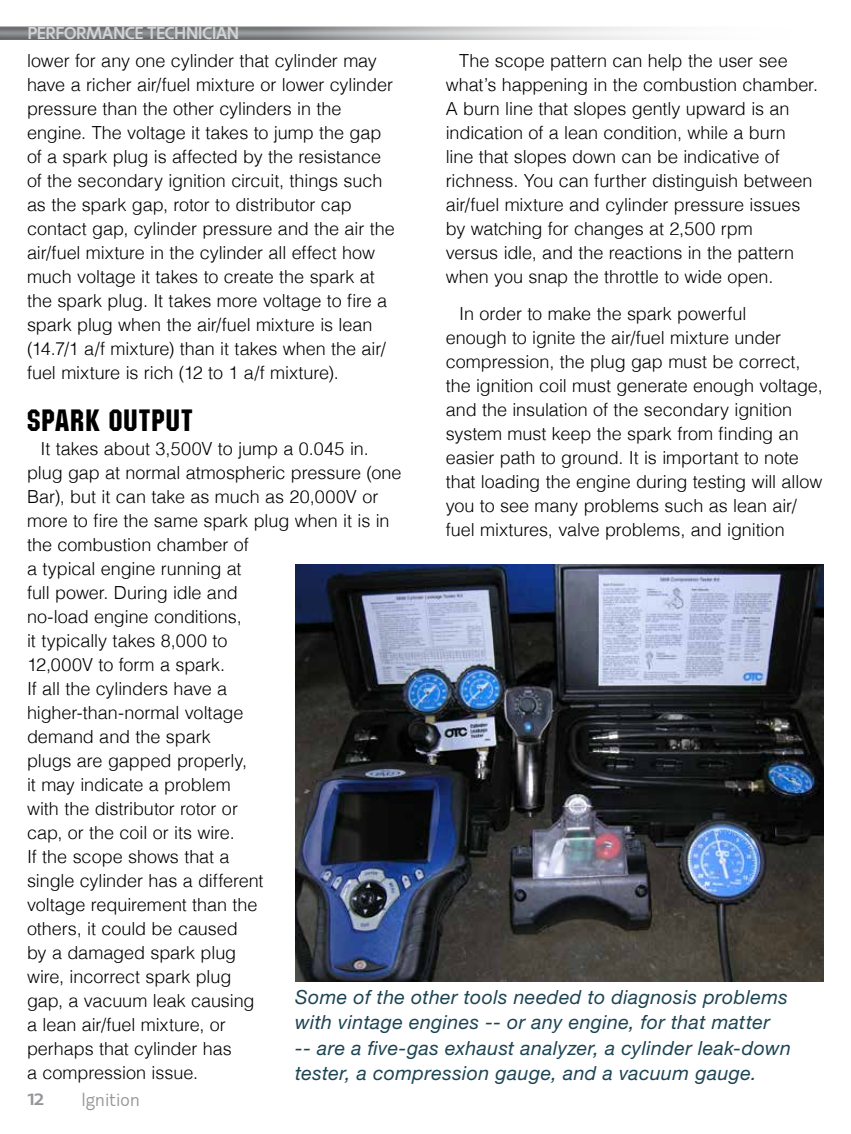
<style>
.page{position:relative;width:851px;height:1134px;background:#fff}
.page>*{position:absolute;margin:0;border:0;box-sizing:border-box;transform-origin:0 0}
.t1{font:30px "Machine TT";letter-spacing:.05em;color:#000}
.t2{font:italic 19.5px/25.5px "Helvetica Neue";letter-spacing:.02em;color:#1d4453}
.t3{font:300 18px/24px "Helvetica";letter-spacing:-.005em;color:#000}
.t4{font:300 18px "Machinato";letter-spacing:-.03em;color:#939598}
.t5{font:700 16.5px "Machinato";letter-spacing:-.01em;color:#d1d3d4}
.t6{font:700 16.5px "Machinato";color:#939598;scale:1.1 1}
</style>
<div class="page">
<div style="left:0;top:26px;width:825px;height:14px;background:#000;opacity:.5"></div>
<img style="left:295px;top:564px;width:529px;height:417px">
<p class="t5" style="left:27px;top:22px;width:213px">PERFORMANCE TECHNICIAN</p>
<p class="t3" style="left:27px;top:48px;width:369px">lower for any one cylinder that cylinder may have a richer air/fuel mixture or lower cylinder pressure than the other cylinders in the engine. The voltage it takes to jump the gap of a spark plug is affected by the resistance of the secondary ignition circuit, things such as the spark gap, rotor to distributor cap contact gap, cylinder pressure and the air the air/fuel mixture in the cylinder all effect how much voltage it takes to create the spark at the spark plug. It takes more voltage to fire a spark plug when the air/fuel mixture is lean (14.7/1 a/f mixture) than it takes when the air/ fuel mixture is rich (12 to 1 a/f mixture).</p>
<h1 class="t1" style="left:27px;top:403px;width:166px">SPARK OUTPUT</h1>
<p class="t3" style="left:27px;top:437px;width:376px;text-indent:14px">It takes about 3,500V to jump a 0.045 in. plug gap at normal atmospheric pressure (one<br>Bar), but it can take as much as 20,000V or more to fire the same spark plug when it is in the combustion chamber of<br>a typical engine running at<br>full power. During idle and<br>no-load engine conditions,<br>it typically takes 8,000 to<br>12,000V to form a spark.<br>If all the cylinders have a<br>higher-than-normal voltage<br>demand and the spark<br>plugs are gapped properly,<br>it may indicate a problem<br>with the distributor rotor or<br>cap, or the coil or its wire.<br>If the scope shows that a<br>single cylinder has a different<br>voltage requirement than the<br>others, it could be caused<br>by a damaged spark plug<br>wire, incorrect spark plug<br>gap, a vacuum leak causing<br>a lean air/fuel mixture, or<br>perhaps that cylinder has<br>a compression issue.</p>
<p class="t3" style="left:446px;top:48px;width:374px;text-indent:14px">The scope pattern can help the user see what’s happening in the combustion chamber.<br>A burn line that slopes gently upward is an indication of a lean condition, while a burn<br>line that slopes down can be indicative of richness. You can further distinguish between air/fuel mixture and cylinder pressure issues by watching for changes at 2,500 rpm<br>versus idle, and the reactions in the pattern when you snap the throttle to wide open.</p>
<p class="t3" style="left:446px;top:302px;width:378px;text-indent:14px">In order to make the spark powerful<br>enough to ignite the air/fuel mixture under compression, the plug gap must be correct, the ignition coil must generate enough voltage, and the insulation of the secondary ignition system must keep the spark from finding an easier path to ground. It is important to note that loading the engine during testing will allow you to see many problems such as lean air/ fuel mixtures, valve problems, and ignition</p>
<p class="t2" style="left:295px;top:983px;width:497px">Some of the other tools needed to diagnosis problems with vintage engines -- or any engine, for that matter<br>-- are a five-gas exhaust analyzer, a cylinder leak-down tester, a compression gauge, and a vacuum gauge.</p>
<p class="t6" style="left:27px;top:1088px;width:17px">12</p>
<p class="t4" style="left:81px;top:1089px;width:60px">Ignition</p>
</div>
